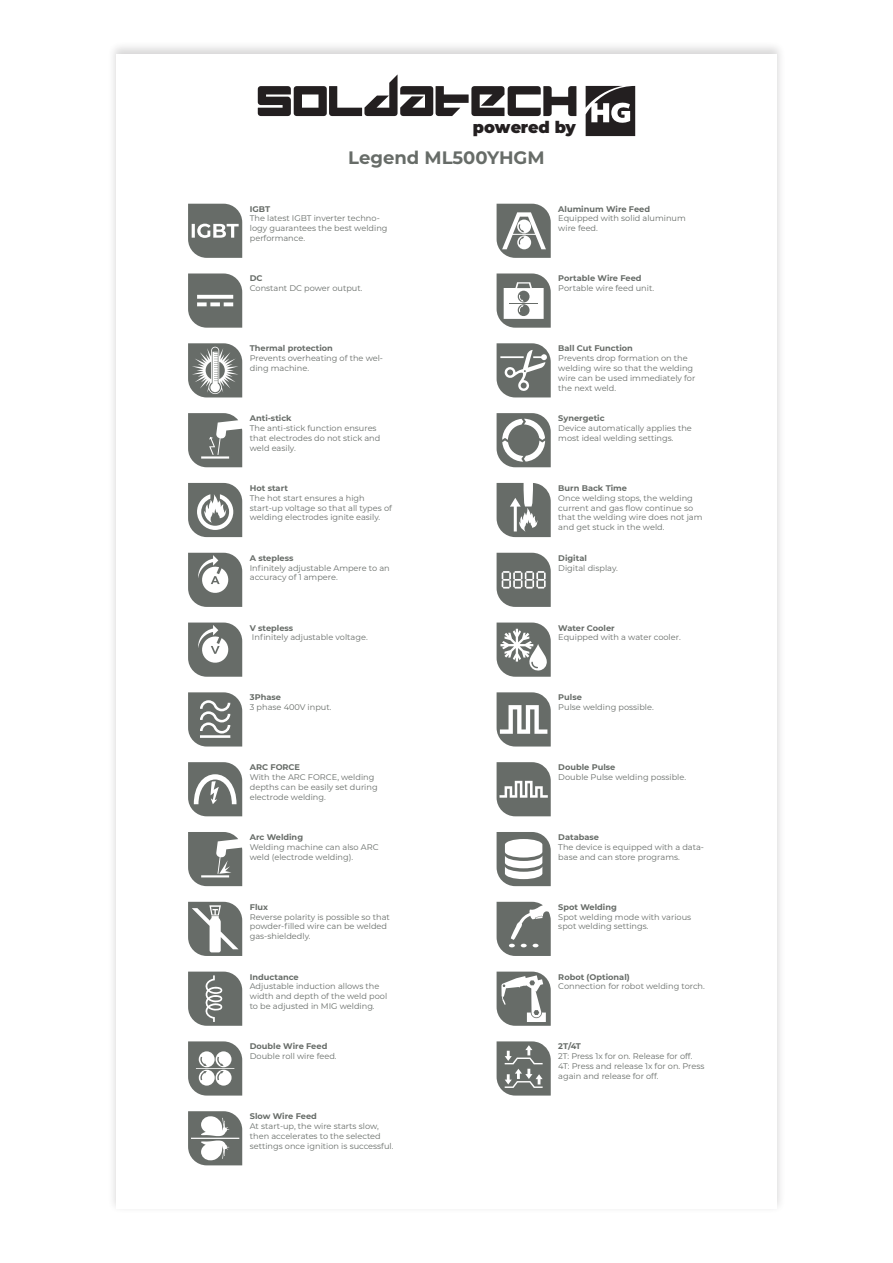
<style>
.page{position:relative;width:893px;height:1263px;background:#fff}
.page>*{position:absolute;margin:0;border:0;box-sizing:border-box;transform-origin:0 0}
.t1{font:700 18px "Montserrat";color:#676c68}
.t2{font:900 16.35px "Montserrat";color:#231f20}
.t3{font:8.25px/9.9px "Montserrat";color:#676c68}
.t4{font:700 8.25px "Montserrat";color:#676c68}
</style>
<div class="page">
<div style="left:107px;top:41px;width:679px;height:1173px;background:#231f20;opacity:.26"></div>
<div style="left:116px;top:54px;width:661px;height:1155px;background:#fff"></div>
<svg style="left:188px;top:1111px;width:54px;height:54px"></svg>
<svg style="left:188px;top:204px;width:54px;height:54px;background:#808480"></svg>
<svg style="left:188px;top:413px;width:54px;height:54px;background:#828683"></svg>
<svg style="left:188px;top:273px;width:54px;height:55px;background:#7d827e"></svg>
<svg style="left:188px;top:483px;width:54px;height:54px"></svg>
<svg style="left:188px;top:343px;width:54px;height:54px"></svg>
<svg style="left:188px;top:553px;width:54px;height:54px"></svg>
<svg style="left:188px;top:762px;width:54px;height:54px"></svg>
<svg style="left:188px;top:622px;width:54px;height:55px"></svg>
<svg style="left:188px;top:832px;width:54px;height:54px;background:#828683"></svg>
<svg style="left:188px;top:902px;width:54px;height:54px"></svg>
<svg style="left:188px;top:971px;width:54px;height:55px;background:#7d817e"></svg>
<svg style="left:188px;top:1041px;width:54px;height:54px"></svg>
<svg style="left:497px;top:553px;width:54px;height:54px;background:#7f8380"></svg>
<svg style="left:497px;top:483px;width:54px;height:54px"></svg>
<svg style="left:188px;top:692px;width:54px;height:54px;background:#838784"></svg>
<svg style="left:497px;top:204px;width:54px;height:54px"></svg>
<svg style="left:497px;top:273px;width:54px;height:55px"></svg>
<svg style="left:497px;top:413px;width:54px;height:54px"></svg>
<svg style="left:497px;top:343px;width:54px;height:54px;background:#858986"></svg>
<svg style="left:497px;top:622px;width:54px;height:55px"></svg>
<svg style="left:497px;top:902px;width:54px;height:54px;background:#7f8480"></svg>
<svg style="left:497px;top:832px;width:54px;height:54px"></svg>
<svg style="left:497px;top:971px;width:54px;height:55px"></svg>
<svg style="left:497px;top:1041px;width:54px;height:54px;background:#808481"></svg>
<svg style="left:586px;top:86px;width:49px;height:50px"></svg>
<svg style="left:258px;top:74px;width:318px;height:42px"></svg>
<svg style="left:497px;top:692px;width:54px;height:54px"></svg>
<svg style="left:497px;top:762px;width:54px;height:54px;background:#828682"></svg>
<h2 class="t2" style="left:473px;top:115px;width:105px">powered by</h2>
<p class="t1" style="left:348px;top:145px;width:198px">Legend ML500YHGM</p>
<p class="t4" style="left:250px;top:203px;width:22px">IGBT</p>
<p class="t3" style="left:250px;top:213px;width:139px">The latest IGBT inverter techno&shy;logy guarantees the best welding performance.</p>
<p class="t4" style="left:558px;top:203px;width:93px">Aluminum Wire Feed</p>
<p class="t3" style="left:558px;top:213px;width:129px">Equipped with solid aluminum wire feed.</p>
<p class="t4" style="left:250px;top:273px;width:14px">DC</p>
<p class="t3" style="left:250px;top:283px;width:114px">Constant DC power output.</p>
<p class="t4" style="left:558px;top:273px;width:85px">Portable Wire Feed</p>
<p class="t3" style="left:558px;top:283px;width:97px">Portable wire feed unit.</p>
<p class="t4" style="left:250px;top:342px;width:85px">Thermal protection</p>
<p class="t3" style="left:250px;top:353px;width:135px">Prevents overheating of the wel&shy;ding machine.</p>
<p class="t4" style="left:558px;top:342px;width:76px">Ball Cut Function</p>
<p class="t3" style="left:558px;top:353px;width:139px">Prevents drop formation on the welding wire so that the welding wire can be used immediately for the next weld.</p>
<p class="t4" style="left:250px;top:412px;width:43px">Anti-stick</p>
<p class="t3" style="left:250px;top:423px;width:132px">The anti-stick function ensures that electrodes do not stick and weld easily.</p>
<p class="t4" style="left:558px;top:412px;width:48px">Synergetic</p>
<p class="t3" style="left:558px;top:423px;width:135px">Device automatically applies the most ideal welding settings.</p>
<p class="t4" style="left:250px;top:482px;width:40px">Hot start</p>
<p class="t3" style="left:250px;top:493px;width:144px">The hot start ensures a high start-up voltage so that all types of welding electrodes ignite easily.</p>
<p class="t4" style="left:558px;top:482px;width:70px">Burn Back Time</p>
<p class="t3" style="left:558px;top:493px;width:146px">Once welding stops, the welding current and gas flow continue so that the welding wire does not jam and get stuck in the weld.</p>
<p class="t4" style="left:250px;top:552px;width:45px">A stepless</p>
<p class="t3" style="left:250px;top:562px;width:141px">Infinitely adjustable Ampere to an accuracy of 1 ampere.</p>
<p class="t4" style="left:558px;top:552px;width:30px">Digital</p>
<p class="t3" style="left:558px;top:562px;width:61px">Digital display.</p>
<p class="t4" style="left:250px;top:622px;width:45px">V stepless</p>
<p class="t3" style="left:252px;top:632px;width:117px">Infinitely adjustable voltage.</p>
<p class="t4" style="left:558px;top:622px;width:58px">Water Cooler</p>
<p class="t3" style="left:558px;top:632px;width:124px">Equipped with a water cooler.</p>
<p class="t4" style="left:250px;top:691px;width:33px">3Phase</p>
<p class="t3" style="left:250px;top:702px;width:83px">3 phase 400V input.</p>
<p class="t4" style="left:558px;top:691px;width:25px">Pulse</p>
<p class="t3" style="left:558px;top:702px;width:97px">Pulse welding possible.</p>
<p class="t4" style="left:250px;top:761px;width:52px">ARC FORCE</p>
<p class="t3" style="left:250px;top:772px;width:129px">With the ARC FORCE, welding depths can be easily set during electrode welding.</p>
<p class="t4" style="left:558px;top:761px;width:59px">Double Pulse</p>
<p class="t3" style="left:558px;top:772px;width:129px">Double Pulse welding possible.</p>
<p class="t4" style="left:250px;top:831px;width:55px">Arc Welding</p>
<p class="t3" style="left:250px;top:842px;width:130px">Welding machine can also ARC weld (electrode welding).</p>
<p class="t4" style="left:558px;top:831px;width:42px">Database</p>
<p class="t3" style="left:558px;top:842px;width:147px">The device is equipped with a data&shy;base and can store programs.</p>
<p class="t4" style="left:250px;top:901px;width:20px">Flux</p>
<p class="t3" style="left:250px;top:911px;width:142px">Reverse polarity is possible so that powder-filled wire can be welded gas-shieldedly.</p>
<p class="t4" style="left:250px;top:971px;width:50px">Inductance</p>
<p class="t3" style="left:250px;top:981px;width:139px">Adjustable induction allows the width and depth of the weld pool to be adjusted in MIG welding.</p>
<p class="t4" style="left:558px;top:901px;width:60px">Spot Welding</p>
<p class="t3" style="left:558px;top:911px;width:134px">Spot welding mode with various spot welding settings.</p>
<p class="t4" style="left:558px;top:971px;width:73px">Robot (Optional)</p>
<p class="t3" style="left:558px;top:981px;width:148px">Connection for robot welding torch.</p>
<p class="t4" style="left:250px;top:1040px;width:79px">Double Wire Feed</p>
<p class="t3" style="left:250px;top:1051px;width:88px">Double roll wire feed.</p>
<p class="t4" style="left:558px;top:1040px;width:24px">2T/4T</p>
<p class="t3" style="left:558px;top:1051px;width:136px">2T: Press 1x for on. Release for off.</p>
<p class="t3" style="left:558px;top:1061px;width:148px">4T: Press and release 1x for on. Press again and release for off.</p>
<p class="t4" style="left:250px;top:1110px;width:69px">Slow Wire Feed</p>
<p class="t3" style="left:250px;top:1121px;width:145px">At start-up, the wire starts slow, then accelerates to the selected settings once ignition is successful.</p>
</div>
